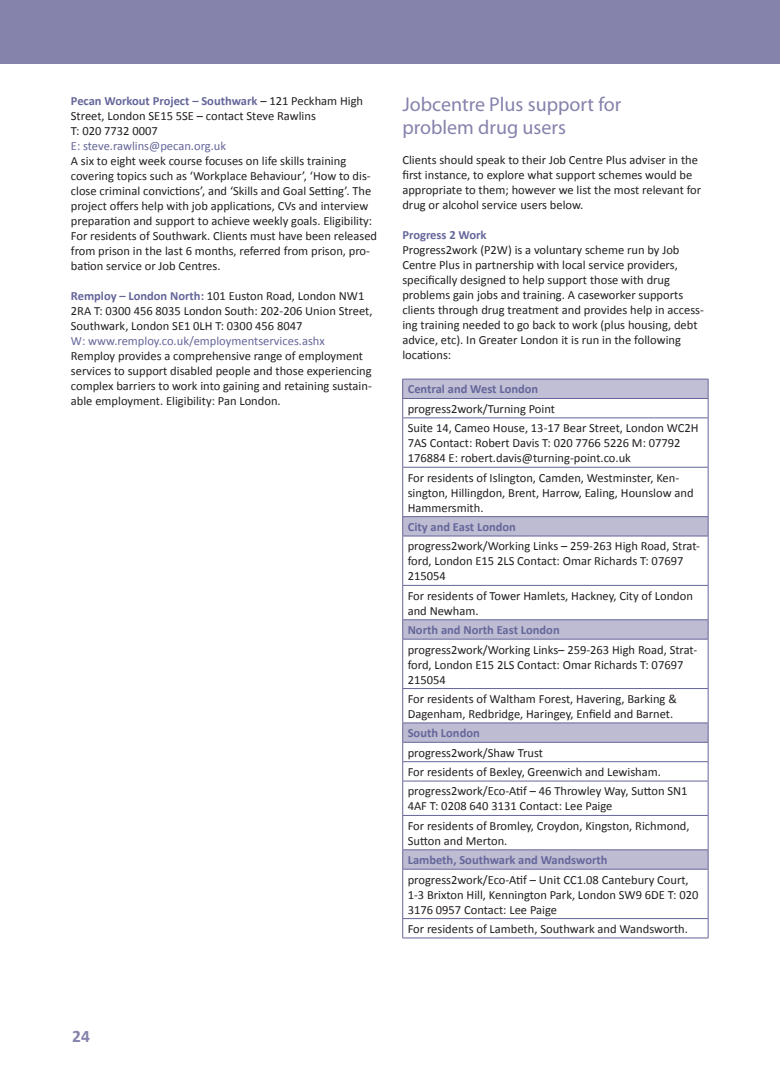
<style>
.page{position:relative;width:780px;height:1088px;background:#fff}
.page>*{position:absolute;margin:0;border:0;box-sizing:border-box;transform-origin:0 0}
.t1{font:20px/22.5px "Myriad Pro";color:#8582ac}
.t2{font:700 17.5px "Calibri";color:#8582ac}
.t3{font:12.5px/15px "Calibri";color:#231f20}
.t4{font:700 12.5px "Calibri";color:#65669a}
.t5{font:12.5px "Calibri";color:#65669a}
.s1{font-weight:700;color:#65669a}
</style>
<div class="page">
<div style="left:402px;top:379px;width:306px;height:19px;background:#c0bfd6"></div>
<svg style="left:403px;top:517px;width:304px;height:352px"></svg>
<hr style="left:402px;top:417px;width:306px;height:1px;background:#65669a">
<hr style="left:402px;top:418px;width:1px;height:49px;background:#65669a">
<hr style="left:707px;top:418px;width:1px;height:49px;background:#65669a">
<hr style="left:402px;top:467px;width:306px;height:1px;background:#65669a">
<hr style="left:402px;top:467px;width:1px;height:49px;background:#65669a">
<hr style="left:707px;top:467px;width:1px;height:49px;background:#65669a">
<hr style="left:402px;top:536px;width:1px;height:49px;background:#65669a">
<hr style="left:707px;top:536px;width:1px;height:49px;background:#65669a">
<hr style="left:402px;top:585px;width:306px;height:1px;background:#65669a">
<hr style="left:402px;top:586px;width:1px;height:33px;background:#65669a">
<hr style="left:707px;top:586px;width:1px;height:33px;background:#65669a">
<hr style="left:402px;top:619px;width:306px;height:1px;background:#65669a">
<svg style="left:402px;top:620px;width:1px;height:19px"></svg>
<svg style="left:707px;top:620px;width:1px;height:19px"></svg>
<hr style="left:402px;top:639px;width:306px;height:1px;background:#65669a">
<hr style="left:402px;top:639px;width:1px;height:49px;background:#65669a">
<hr style="left:707px;top:639px;width:1px;height:49px;background:#65669a">
<hr style="left:402px;top:688px;width:306px;height:1px;background:#65669a">
<hr style="left:402px;top:689px;width:1px;height:33px;background:#65669a">
<hr style="left:707px;top:689px;width:1px;height:33px;background:#65669a">
<hr style="left:402px;top:722px;width:306px;height:1px;background:#65669a">
<hr style="left:402px;top:742px;width:306px;height:1px;background:#65669a">
<hr style="left:402px;top:761px;width:306px;height:1px;background:#65669a">
<svg style="left:402px;top:723px;width:1px;height:58px"></svg>
<svg style="left:707px;top:723px;width:1px;height:58px"></svg>
<hr style="left:402px;top:781px;width:306px;height:1px;background:#65669a">
<hr style="left:402px;top:781px;width:1px;height:34px;background:#65669a">
<hr style="left:707px;top:781px;width:1px;height:34px;background:#65669a">
<hr style="left:402px;top:815px;width:306px;height:1px;background:#65669a">
<hr style="left:402px;top:816px;width:1px;height:33px;background:#65669a">
<hr style="left:707px;top:816px;width:1px;height:33px;background:#65669a">
<hr style="left:402px;top:849px;width:306px;height:1px;background:#65669a">
<svg style="left:402px;top:850px;width:1px;height:19px"></svg>
<svg style="left:707px;top:850px;width:1px;height:19px"></svg>
<hr style="left:402px;top:869px;width:306px;height:1px;background:#65669a">
<hr style="left:402px;top:869px;width:1px;height:49px;background:#65669a">
<hr style="left:707px;top:869px;width:1px;height:49px;background:#65669a">
<hr style="left:402px;top:918px;width:306px;height:1px;background:#65669a">
<svg style="left:402px;top:919px;width:1px;height:18px"></svg>
<svg style="left:707px;top:919px;width:1px;height:18px"></svg>
<hr style="left:402px;top:937px;width:306px;height:1px;background:#65669a">
<hr style="left:402px;top:516px;width:306px;height:1px;background:#65669a">
<svg style="left:402px;top:517px;width:1px;height:19px"></svg>
<svg style="left:707px;top:517px;width:1px;height:19px"></svg>
<hr style="left:402px;top:536px;width:306px;height:1px;background:#65669a">
<hr style="left:402px;top:379px;width:306px;height:1px;background:#65669a">
<svg style="left:402px;top:379px;width:1px;height:38px"></svg>
<svg style="left:707px;top:379px;width:1px;height:38px"></svg>
<hr style="left:402px;top:398px;width:306px;height:1px;background:#65669a">
<div style="left:0;top:0;width:780px;height:64px;background:#8582ac"></div>
<p class="t3" style="left:71px;top:93px;width:294px"><span class="s1">Pecan Workout Project – Southwark</span> – 121 Peckham High<br>Street, London SE15 5SE – contact Steve Rawlins<br>T: 020 7732 0007</p>
<p class="t5" style="left:71px;top:138px;width:157px">E: steve.rawlins@pecan.org.uk</p>
<p class="t3" style="left:71px;top:153px;width:308px">A six to eight week course focuses on life skills training covering topics such as ‘Workplace Behaviour’, ‘How to dis&shy;close criminal convictions’, and ‘Skills and Goal Setting’. The project offers help with job applications, CVs and interview preparation and support to achieve weekly goals. Eligibility:<br>For residents of Southwark. Clients must have been released from prison in the last 6 months, referred from prison, pro&shy;bation service or Job Centres.</p>
<p class="t3" style="left:71px;top:288px;width:303px"><span class="s1">Remploy – London North:</span> 101 Euston Road, London NW1<br>2RA T: 0300 456 8035 London South: 202-206 Union Street,<br>Southwark, London SE1 0LH T: 0300 456 8047</p>
<p class="t5" style="left:71px;top:333px;width:255px">W: www.remploy.co.uk/employmentservices.ashx</p>
<p class="t3" style="left:71px;top:348px;width:302px">Remploy provides a comprehensive range of employment services to support disabled people and those experiencing complex barriers to work into gaining and retaining sustain&shy;able employment. Eligibility: Pan London.</p>
<h1 class="t1" style="left:402px;top:93px;width:220px">Jobcentre Plus support for problem drug users</h1>
<p class="t3" style="left:402px;top:152px;width:300px">Clients should speak to their Job Centre Plus adviser in the first instance, to explore what support schemes would be appropriate to them; however we list the most relevant for drug or alcohol service users below.</p>
<p class="t4" style="left:402px;top:227px;width:86px">Progress 2 Work</p>
<p class="t3" style="left:402px;top:242px;width:303px">Progress2work (P2W) is a voluntary scheme run by Job Centre Plus in partnership with local service providers, specifically designed to help support those with drug problems gain jobs and training. A caseworker supports clients through drug treatment and provides help in access&shy;ing training needed to go back to work (plus housing, debt advice, etc). In Greater London it is run in the following locations:</p>
<p class="t4" style="left:407px;top:381px;width:132px">Central and West London</p>
<p class="t3" style="left:407px;top:399px;width:292px;line-height:19.4px">progress2work/Turning Point<br>Suite 14, Cameo House, 13-17 Bear Street, London WC2H</p>
<p class="t3" style="left:407px;top:436px;width:274px">7AS Contact: Robert Davis T: 020 7766 5226 M: 07792<br>176884 E: robert.davis@turning-point.co.uk</p>
<p class="t3" style="left:407px;top:470px;width:287px">For residents of Islington, Camden, Westminster, Ken&shy;sington, Hillingdon, Brent, Harrow, Ealing, Hounslow and<br>Hammersmith.</p>
<p class="t4" style="left:407px;top:519px;width:110px">City and East London</p>
<p class="t3" style="left:407px;top:539px;width:294px">progress2work/Working Links – 259-263 High Road, Strat&shy;ford, London E15 2LS Contact: Omar Richards T: 07697<br>215054</p>
<p class="t3" style="left:407px;top:588px;width:287px">For residents of Tower Hamlets, Hackney, City of London and Newham.</p>
<p class="t4" style="left:407px;top:622px;width:153px">North and North East London</p>
<p class="t3" style="left:407px;top:642px;width:291px">progress2work/Working Links– 259-263 High Road, Strat&shy;ford, London E15 2LS Contact: Omar Richards T: 07697<br>215054</p>
<p class="t3" style="left:407px;top:691px;width:271px">For residents of Waltham Forest, Havering, Barking &amp;<br>Dagenham, Redbridge, Haringey, Enfield and Barnet.</p>
<p class="t4" style="left:407px;top:725px;width:74px">South London</p>
<p class="t3" style="left:407px;top:743px;width:281px;line-height:19.4px">progress2work/Shaw Trust<br>For residents of Bexley, Greenwich and Lewisham. progress2work/Eco-Atif – 46 Throwley Way, Sutton SN1</p>
<p class="t3" style="left:407px;top:796px;width:283px;line-height:19.4px">4AF T: 0208 640 3131 Contact: Lee Paige<br>For residents of Bromley, Croydon, Kingston, Richmond,</p>
<p class="t3" style="left:407px;top:833px;width:101px">Sutton and Merton.</p>
<p class="t4" style="left:407px;top:852px;width:201px">Lambeth, Southwark and Wandsworth</p>
<p class="t3" style="left:407px;top:872px;width:292px">progress2work/Eco-Atif – Unit CC1.08 Cantebury Court,<br>1-3 Brixton Hill, Kennington Park, London SW9 6DE T: 020<br>3176 0957 Contact: Lee Paige</p>
<p class="t3" style="left:407px;top:921px;width:282px">For residents of Lambeth, Southwark and Wandsworth.</p>
<h2 class="t2" style="left:72px;top:1025px;width:19px">24</h2>
</div>
